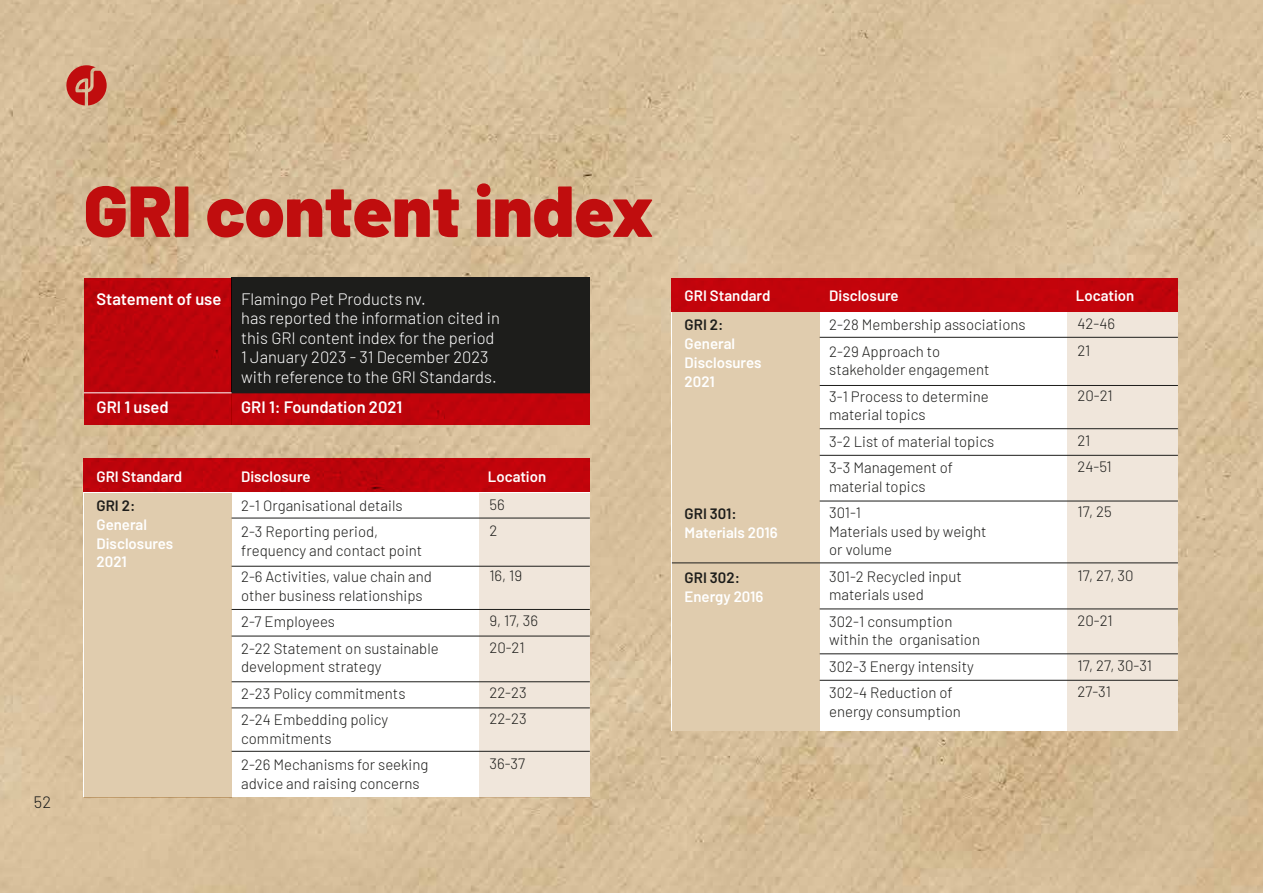
<style>
.page{position:relative;width:1263px;height:893px;background:#fff}
.page>*{position:absolute;margin:0;border:0;box-sizing:border-box;transform-origin:0 0}
.t1{font:900 72px "Barlow";color:#c00d0e}
.t2{font:300 16.5px/19.5px "Barlow";color:#fff}
.t3{font:600 16.5px "Barlow";color:#fff}
.t4{font:300 16.5px "Barlow";color:#1d1d1b}
.t5{font:300 15px/26.2px "Barlow";color:#1d1d1b}
.t6{font:600 15px/18.8px "Barlow";color:#fff}
.t7{font:600 15px "Barlow";color:#1d1d1b}
.s1{font-weight:600}
</style>
<div class="page">
<img style="left:0;top:0;width:1263px;height:893px">
<svg style="left:66px;top:65px;width:41px;height:40px;background:#c74f42"></svg>
<div style="left:672px;top:312px;width:506px;height:418px;background:#fff"></div>
<div style="left:672px;top:312px;width:148px;height:418px;background:#e0ccae"></div>
<div style="left:1067px;top:312px;width:111px;height:418px;background:#f0e6db"></div>
<div style="left:672px;top:278px;width:506px;height:34px;background:#c2040b"></div>
<hr style="left:820px;top:337px;width:358px;height:1px;background:#1d1d1b">
<hr style="left:820px;top:385px;width:358px;height:1px;background:#1d1d1b">
<hr style="left:820px;top:428px;width:358px;height:1px;background:#1d1d1b">
<hr style="left:820px;top:455px;width:358px;height:1px;background:#1d1d1b">
<hr style="left:820px;top:501px;width:358px;height:1px;background:#1d1d1b">
<hr style="left:820px;top:609px;width:358px;height:1px;background:#1d1d1b">
<hr style="left:820px;top:680px;width:358px;height:1px;background:#1d1d1b">
<hr style="left:820px;top:654px;width:358px;height:1px;background:#1d1d1b">
<hr style="left:672px;top:563px;width:506px;height:1px;background:#1d1d1b">
<div style="left:84px;top:492px;width:506px;height:305px;background:#fff"></div>
<div style="left:84px;top:493px;width:148px;height:304px;background:#e0ccae"></div>
<div style="left:479px;top:493px;width:111px;height:304px;background:#f0e6db"></div>
<div style="left:84px;top:458px;width:506px;height:34px;background:#bf040b"></div>
<hr style="left:232px;top:518px;width:358px;height:1px;background:#1d1d1b">
<hr style="left:232px;top:566px;width:358px;height:1px;background:#1d1d1b">
<hr style="left:232px;top:609px;width:358px;height:1px;background:#1d1d1b">
<hr style="left:232px;top:636px;width:358px;height:1px;background:#1d1d1b">
<hr style="left:232px;top:681px;width:358px;height:1px;background:#1d1d1b">
<hr style="left:232px;top:708px;width:358px;height:1px;background:#1d1d1b">
<hr style="left:232px;top:751px;width:358px;height:1px;background:#1d1d1b">
<div style="left:232px;top:278px;width:358px;height:115px;background:#1d1d1b"></div>
<div style="left:84px;top:278px;width:148px;height:146px;background:#bc040b"></div>
<div style="left:232px;top:393px;width:358px;height:31px;background:#c0040b"></div>
<hr style="left:232px;top:393px;width:358px;height:1px;background:#1d1d1b">
<hr style="left:84px;top:393px;width:148px;height:1px;background:#fff">
<p class="t4" style="left:34px;top:790px;width:19px">52</p>
<h1 class="t1" style="left:84px;top:157px;width:571px">GRI content index</h1>
<p class="t2" style="left:241px;top:288px;width:260px;text-indent:-145px"><span class="s1">Statement of use</span> Flamingo Pet Products nv.<br>has reported the information cited in this GRI content index for the period 1 January 2023 - 31 December 2023 with reference to the GRI Standards.</p>
<p class="t3" style="left:97px;top:395px;width:74px">GRI 1 used</p>
<p class="t3" style="left:241px;top:395px;width:163px">GRI 1: Foundation 2021</p>
<p class="t6" style="left:97px;top:466px;width:87px">GRI Standard</p>
<p class="t6" style="left:241px;top:466px;width:71px">Disclosure</p>
<p class="t6" style="left:488px;top:466px;width:60px">Location</p>
<p class="t5" style="left:241px;top:491px;width:163px">2-1 Organisational details<br>2-3 Reporting period,</p>
<p class="t5" style="left:241px;top:536px;width:192px">frequency and contact point<br>2-6 Activities, value chain and</p>
<p class="t5" style="left:241px;top:581px;width:199px">other business relationships<br>2-7 Employees<br>2-22 Statement on sustainable</p>
<p class="t5" style="left:241px;top:653px;width:166px">development strategy<br>2-23 Policy commitments<br>2-24 Embedding policy</p>
<p class="t5" style="left:241px;top:724px;width:189px">commitments<br>2-26 Mechanisms for seeking</p>
<p class="t5" style="left:241px;top:769px;width:180px">advice and raising concerns</p>
<p class="t5" style="left:489px;top:490px;width:17px">56<br>2</p>
<p class="t5" style="left:489px;top:562px;width:34px">16, 19</p>
<p class="t5" style="left:489px;top:607px;width:50px">9, 17, 36<br>20-21</p>
<p class="t5" style="left:489px;top:678px;width:39px">22-23<br>22-23</p>
<p class="t5" style="left:489px;top:749px;width:37px">36-37</p>
<p class="t7" style="left:97px;top:495px;width:40px">GRI 2:</p>
<p class="t6" style="left:97px;top:514px;width:78px">General<br>Disclosures<br>2021</p>
<p class="t6" style="left:685px;top:285px;width:87px">GRI Standard</p>
<p class="t6" style="left:829px;top:285px;width:71px">Disclosure</p>
<p class="t6" style="left:1076px;top:285px;width:60px">Location</p>
<p class="t5" style="left:829px;top:311px;width:198px">2-28 Membership associations<br>2-29 Approach to</p>
<p class="t5" style="left:829px;top:356px;width:162px">stakeholder engagement<br>3-1 Process to determine</p>
<p class="t5" style="left:829px;top:401px;width:166px">material topics<br>3-2 List of material topics<br>3-3 Management of</p>
<p class="t5" style="left:829px;top:472px;width:98px">material topics<br>301-1</p>
<p class="t5" style="left:829px;top:521px;width:159px;line-height:18.8px">Materials used by weight or volume</p>
<p class="t5" style="left:829px;top:566px;width:134px;line-height:18.8px">301-2 Recycled input materials used</p>
<p class="t5" style="left:829px;top:611px;width:152px;line-height:18.8px">302-1 consumption within the organisation</p>
<p class="t5" style="left:829px;top:652px;width:146px">302-3 Energy intensity<br>302-4 Reduction of</p>
<p class="t5" style="left:829px;top:697px;width:133px">energy consumption</p>
<p class="t5" style="left:1077px;top:310px;width:39px">42-46<br>21</p>
<p class="t5" style="left:1077px;top:381px;width:37px">20-21</p>
<p class="t5" style="left:1077px;top:426px;width:36px">21<br>24-51</p>
<p class="t5" style="left:1077px;top:497px;width:36px">17, 25</p>
<p class="t7" style="left:685px;top:314px;width:40px">GRI 2:</p>
<p class="t6" style="left:685px;top:333px;width:78px">General<br>Disclosures<br>2021</p>
<p class="t7" style="left:685px;top:502px;width:54px">GRI 301:</p>
<p class="t6" style="left:685px;top:521px;width:95px">Materials 2016</p>
<p class="t7" style="left:685px;top:566px;width:57px">GRI 302:</p>
<p class="t6" style="left:685px;top:586px;width:80px">Energy 2016</p>
<p class="t5" style="left:1077px;top:561px;width:58px">17, 27, 30</p>
<p class="t5" style="left:1077px;top:606px;width:37px">20-21</p>
<p class="t5" style="left:1077px;top:651px;width:76px">17, 27, 30-31<br>27-31</p>
</div>
